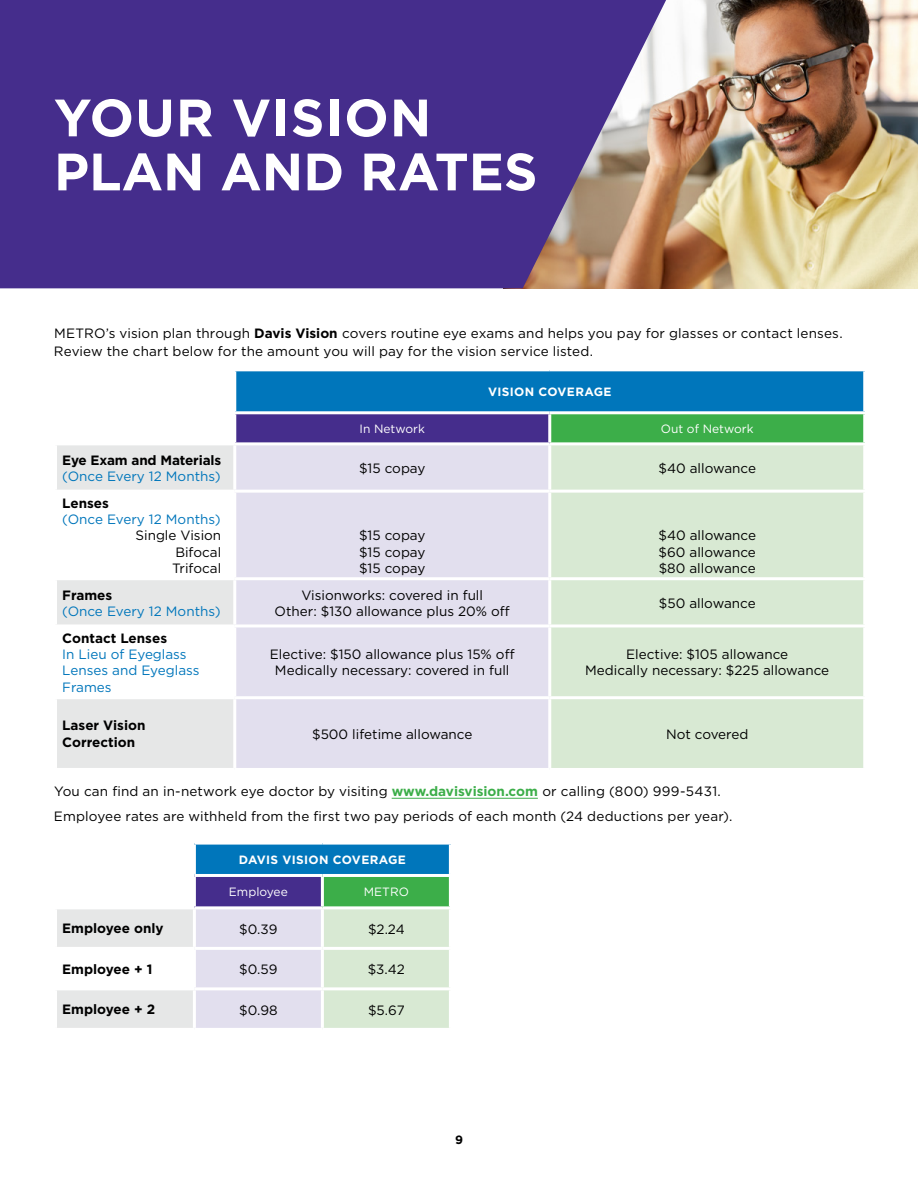
<style>
.page{position:relative;width:918px;height:1188px;background:#fff}
.page>*{position:absolute;margin:0;border:0;box-sizing:border-box;transform-origin:0 0}
.t1{font:700 52.5px/54px "Gotham";color:#fff}
.t2{font:13.5px/16.2px "Gotham";color:#000;text-align:justify}
.t3{font:700 13.5px/16.2px "Gotham";color:#000}
.t4{font:13.5px/16.2px "Gotham";color:#0076bb}
.t5{font:12px "Gotham";color:#fff}
.t6{font:700 12px "Gotham";letter-spacing:.03em;color:#fff}
.t7{font:700 12px "Gotham";color:#000}
.s1{font-weight:700}
.s2{font-weight:700;color:#3cae49}
</style>
<div class="page">
<hr style="left:392px;top:798px;width:146px;height:1px;background:#3cae49">
<div style="left:235px;top:370px;width:630px;height:43px;background:#0076bb"></div>
<div style="left:235px;top:413px;width:315px;height:31px;background:#452d8c"></div>
<div style="left:550px;top:413px;width:315px;height:31px;background:#3cae49"></div>
<svg style="left:57px;top:445px;width:176px;height:323px;fill:#ebecec"></svg>
<div style="left:236px;top:445px;width:312px;height:323px;background:#e2dfee"></div>
<svg style="left:551px;top:445px;width:312px;height:323px;fill:#d8e9d3"></svg>
<hr style="left:235px;top:368px;width:315px;height:3px;background:#fff">
<hr style="left:233px;top:371px;width:3px;height:40px;background:#fff">
<hr style="left:550px;top:368px;width:316px;height:3px;background:#fff">
<hr style="left:863px;top:371px;width:3px;height:40px;background:#fff">
<hr style="left:235px;top:411px;width:315px;height:3px;background:#fff">
<hr style="left:233px;top:414px;width:3px;height:28px;background:#fff">
<hr style="left:550px;top:411px;width:316px;height:3px;background:#fff">
<hr style="left:548px;top:414px;width:3px;height:28px;background:#fff">
<hr style="left:863px;top:414px;width:3px;height:28px;background:#fff">
<hr style="left:235px;top:442px;width:315px;height:3px;background:#fff">
<hr style="left:550px;top:442px;width:316px;height:3px;background:#fff">
<hr style="left:54px;top:490px;width:181px;height:3px;background:#fff">
<hr style="left:235px;top:490px;width:315px;height:3px;background:#fff">
<hr style="left:550px;top:490px;width:316px;height:3px;background:#fff">
<hr style="left:54px;top:577px;width:181px;height:3px;background:#fff">
<hr style="left:235px;top:577px;width:315px;height:3px;background:#fff">
<hr style="left:550px;top:577px;width:316px;height:3px;background:#fff">
<hr style="left:54px;top:624px;width:181px;height:3px;background:#fff">
<hr style="left:235px;top:624px;width:315px;height:3px;background:#fff">
<hr style="left:550px;top:624px;width:316px;height:3px;background:#fff">
<hr style="left:54px;top:696px;width:181px;height:3px;background:#fff">
<hr style="left:235px;top:696px;width:315px;height:3px;background:#fff">
<hr style="left:550px;top:696px;width:316px;height:3px;background:#fff">
<div style="left:194px;top:843px;width:256px;height:32px;background:#0076bb"></div>
<div style="left:194px;top:875px;width:128px;height:33px;background:#452d8c"></div>
<div style="left:322px;top:875px;width:128px;height:33px;background:#3cae49"></div>
<svg style="left:57px;top:909px;width:392px;height:119px"></svg>
<hr style="left:193px;top:877px;width:3px;height:29px;background:#fff">
<hr style="left:321px;top:877px;width:3px;height:29px;background:#fff">
<hr style="left:449px;top:877px;width:3px;height:29px;background:#fff">
<hr style="left:194px;top:906px;width:128px;height:3px;background:#fff">
<hr style="left:322px;top:906px;width:130px;height:3px;background:#fff">
<hr style="left:321px;top:909px;width:3px;height:38px;background:#fff">
<hr style="left:194px;top:947px;width:128px;height:3px;background:#fff">
<hr style="left:193px;top:950px;width:3px;height:37px;background:#fff">
<hr style="left:322px;top:947px;width:130px;height:3px;background:#fff">
<hr style="left:321px;top:950px;width:3px;height:37px;background:#fff">
<hr style="left:194px;top:987px;width:128px;height:3px;background:#fff">
<hr style="left:322px;top:987px;width:130px;height:3px;background:#fff">
<hr style="left:321px;top:990px;width:3px;height:38px;background:#fff">
<hr style="left:193px;top:909px;width:3px;height:38px;background:#fff">
<hr style="left:54px;top:947px;width:140px;height:3px;background:#fff">
<hr style="left:54px;top:987px;width:140px;height:3px;background:#fff">
<hr style="left:193px;top:990px;width:3px;height:38px;background:#fff">
<hr style="left:193px;top:845px;width:3px;height:29px;background:#fff">
<hr style="left:194px;top:842px;width:128px;height:3px;background:#fff">
<hr style="left:322px;top:842px;width:130px;height:3px;background:#fff">
<hr style="left:449px;top:845px;width:3px;height:29px;background:#fff">
<hr style="left:194px;top:874px;width:128px;height:3px;background:#fff">
<hr style="left:322px;top:874px;width:130px;height:3px;background:#fff">
<img style="left:666px;top:0;width:252px;height:288px">
<svg style="left:0;top:0;width:666px;height:288px;fill:#452d8c"></svg>
<h1 class="t1" style="left:54px;top:89px;width:485px">YOUR VISION<br>PLAN AND RATES</h1>
<p class="t2" style="left:54px;top:324px;width:790px;line-height:18px">METRO’s vision plan through <span class="s1">Davis Vision</span> covers routine eye exams and helps you pay for glasses or contact lenses.<br>Review the chart below for the amount you will pay for the vision service listed.</p>
<p class="t6" style="left:488px;top:385px;width:125px">VISION COVERAGE</p>
<p class="t5" style="left:360px;top:421px;width:67px">In Network</p>
<p class="t5" style="left:661px;top:421px;width:94px">Out of Network</p>
<p class="t3" style="left:62px;top:452px;width:161px">Eye Exam and Materials</p>
<p class="t4" style="left:62px;top:468px;width:160px">(Once Every 12 Months)</p>
<p class="t2" style="left:359px;top:460px;width:68px">$15 copay</p>
<p class="t2" style="left:658px;top:460px;width:99px">$40 allowance</p>
<p class="t3" style="left:62px;top:495px;width:48px">Lenses</p>
<p class="t4" style="left:62px;top:511px;width:160px">(Once Every 12 Months)</p>
<p class="t2" style="left:172px;top:527px;width:51px;text-indent:-37px">Single Vision Bifocal Trifocal</p>
<p class="t2" style="left:359px;top:527px;width:68px">$15 copay $15 copay $15 copay</p>
<p class="t2" style="left:658px;top:527px;width:99px">$40 allowance $60 allowance $80 allowance</p>
<p class="t3" style="left:62px;top:586px;width:52px">Frames</p>
<p class="t4" style="left:62px;top:603px;width:160px">(Once Every 12 Months)</p>
<p class="t2" style="left:275px;top:586px;width:237px;text-align:center">Visionworks: covered in full<br>Other: $130 allowance plus 20% off</p>
<p class="t2" style="left:659px;top:595px;width:98px">$50 allowance</p>
<p class="t3" style="left:62px;top:630px;width:106px">Contact Lenses</p>
<p class="t4" style="left:62px;top:646px;width:139px">In Lieu of Eyeglass<br>Lenses and Eyeglass<br>Frames</p>
<p class="t2" style="left:270px;top:646px;width:246px;text-align:center">Elective: $150 allowance plus 15% off<br>Medically necessary: covered in full</p>
<p class="t2" style="left:585px;top:646px;width:246px;text-align:center">Elective: $105 allowance<br>Medically necessary: $225 allowance</p>
<p class="t3" style="left:62px;top:717px;width:85px">Laser Vision<br>Correction</p>
<p class="t2" style="left:312px;top:726px;width:162px">$500 lifetime allowance</p>
<p class="t2" style="left:666px;top:726px;width:84px">Not covered</p>
<p class="t2" style="left:54px;top:779px;width:680px;line-height:24.8px">You can find an in-network eye doctor by visiting <span class="s2">www.davisvision.com</span> or calling (800) 999-5431.<br>Employee rates are withheld from the first two pay periods of each month (24 deductions per year).</p>
<p class="t6" style="left:239px;top:852px;width:168px">DAVIS VISION COVERAGE</p>
<p class="t5" style="left:229px;top:884px;width:60px">Employee</p>
<p class="t5" style="left:364px;top:884px;width:47px">METRO</p>
<p class="t3" style="left:62px;top:920px;width:103px">Employee only</p>
<p class="t2" style="left:239px;top:920px;width:40px">$0.39</p>
<p class="t2" style="left:368px;top:920px;width:38px">$2.24</p>
<p class="t3" style="left:62px;top:960px;width:92px">Employee + 1</p>
<p class="t2" style="left:239px;top:961px;width:40px">$0.59</p>
<p class="t2" style="left:368px;top:961px;width:39px">$3.42</p>
<p class="t3" style="left:62px;top:1001px;width:95px">Employee + 2</p>
<p class="t2" style="left:239px;top:1001px;width:40px">$0.98</p>
<p class="t2" style="left:368px;top:1001px;width:38px">$5.67</p>
<p class="t7" style="left:455px;top:1133px;width:9px">9</p>
</div>
